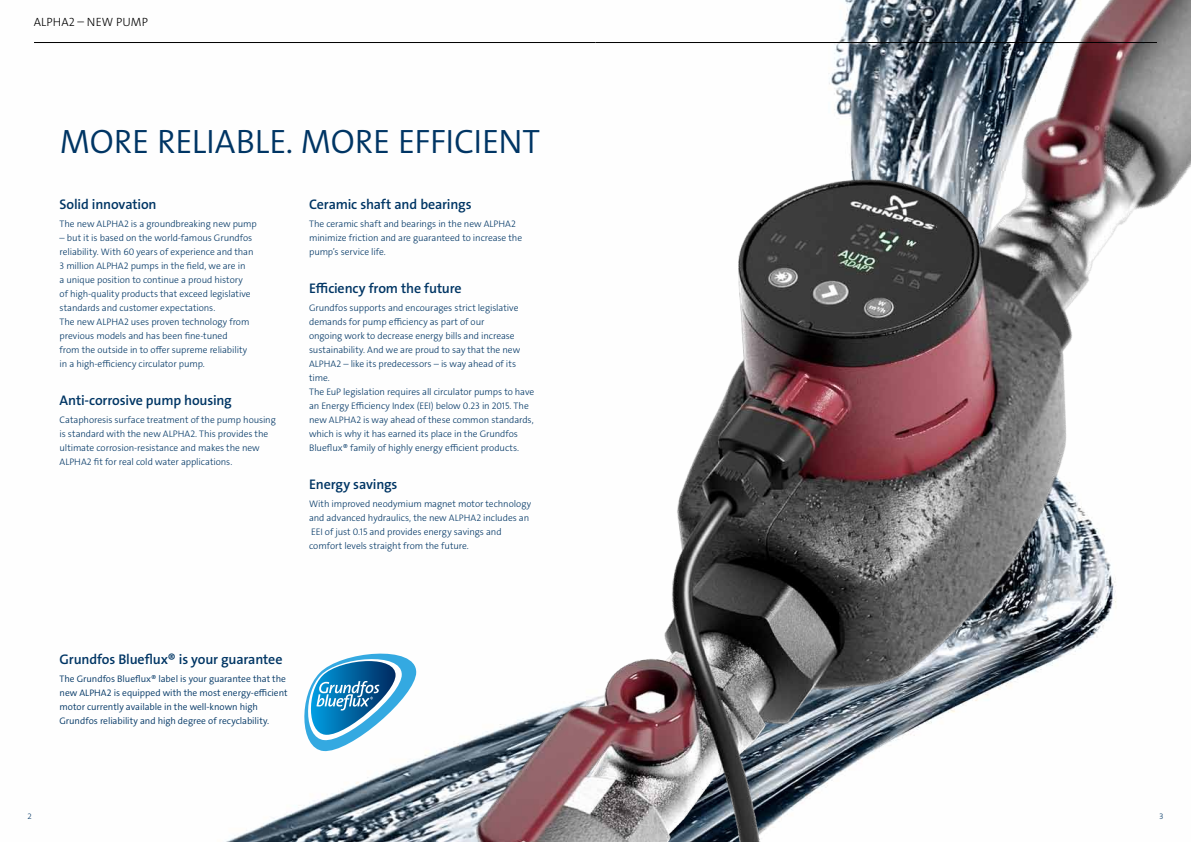
<style>
.page{position:relative;width:1191px;height:842px;background:#fff}
.page>*{position:absolute;margin:0;border:0;box-sizing:border-box;transform-origin:0 0}
.t1{font:34px "Grundfos The Sans V2 OT 4 SL";letter-spacing:-.01em;color:#003564}
.t2{font:14px "Grundfos The Sans V2 OT 6 SB";letter-spacing:-.01em;color:#003564}
.t3{font:12px "Grundfos The Sans V2 OT 3 L";letter-spacing:.015em;color:#000}
.t4{font:9.5px/14px "Grundfos The Sans V2 OT 3 L";letter-spacing:-.005em;color:#003564}
.t5{font:9.5px/14px "Grundfos The Sans V2 OT 4 SL";letter-spacing:-.005em;color:#003564}
.t6{font:8px "Grundfos The Sans V2 OT 3 L";color:#003564}
</style>
<div class="page">
<img style="left:327px;top:0;width:864px;height:842px">
<svg style="left:304px;top:654px;width:112px;height:97px"></svg>
<hr style="left:34px;top:42px;width:561px;height:1px;background:#000">
<hr style="left:595px;top:42px;width:562px;height:1px;background:#000">
<p class="t3" style="left:34px;top:14px;width:116px">ALPHA2 – NEW PUMP</p>
<h1 class="t1" style="left:60px;top:119px;width:482px">More reliable. More efficient</h1>
<h2 class="t2" style="left:60px;top:195px;width:99px">Solid innovation</h2>
<p class="t4" style="left:60px;top:217px;width:199px">The new ALPHA2 is a groundbreaking new pump</p>
<p class="t4" style="left:60px;top:231px;width:195px">– but it is based on the world-famous Grundfos reliability. With 60 years of experience and than 3 million ALPHA2 pumps in the field, we are in<br>a unique position to continue a proud history of high-quality products that exceed legislative standards and customer expectations.<br>The new ALPHA2 uses proven technology from previous models and has been fine-tuned<br>from the outside in to offer supreme reliability in a high-efficiency circulator pump.</p>
<h2 class="t2" style="left:60px;top:391px;width:174px">Anti-corrosive pump housing</h2>
<p class="t4" style="left:60px;top:413px;width:218px">Cataphoresis surface treatment of the pump housing is standard with the new ALPHA2. This provides the ultimate corrosion-resistance and makes the new ALPHA2 fit for real cold water applications.</p>
<h2 class="t2" style="left:309px;top:195px;width:164px">Ceramic shaft and bearings</h2>
<p class="t4" style="left:309px;top:217px;width:214px">The ceramic shaft and bearings in the new ALPHA2 minimize friction and are guaranteed to increase the pump’s service life.</p>
<h2 class="t2" style="left:309px;top:279px;width:154px">Efficiency from the future</h2>
<p class="t4" style="left:309px;top:301px;width:227px">Grundfos supports and encourages strict legislative demands for pump efficiency as part of our<br>ongoing work to decrease energy bills and increase sustainability. And we are proud to say that the new ALPHA2 – like its predecessors – is way ahead of its time.<br>The EuP legislation requires all circulator pumps to have an Energy Efficiency Index (EEI) below 0.23 in 2015. The new ALPHA2 is way ahead of these common standards, which is why it has earned its place in the Grundfos Blueflux® family of highly energy efficient products.</p>
<h2 class="t2" style="left:309px;top:475px;width:90px">Energy savings</h2>
<p class="t4" style="left:309px;top:497px;width:223px">With improved neodymium magnet motor technology and advanced hydraulics, the new ALPHA2 includes an EEI of just 0.15 and provides energy savings and comfort levels straight from the future.</p>
<h2 class="t2" style="left:60px;top:650px;width:224px">Grundfos Blueflux® is your guarantee</h2>
<p class="t5" style="left:60px;top:672px;width:230px">The Grundfos Blueflux® label is your guarantee that the new ALPHA2 is equipped with the most energy-efficient motor currently available in the well-known high Grundfos reliability and high degree of recyclability.</p>
<p class="t6" style="left:28px;top:811px;width:6px">2</p>
<p class="t6" style="left:1159px;top:811px;width:6px">3</p>
</div>
